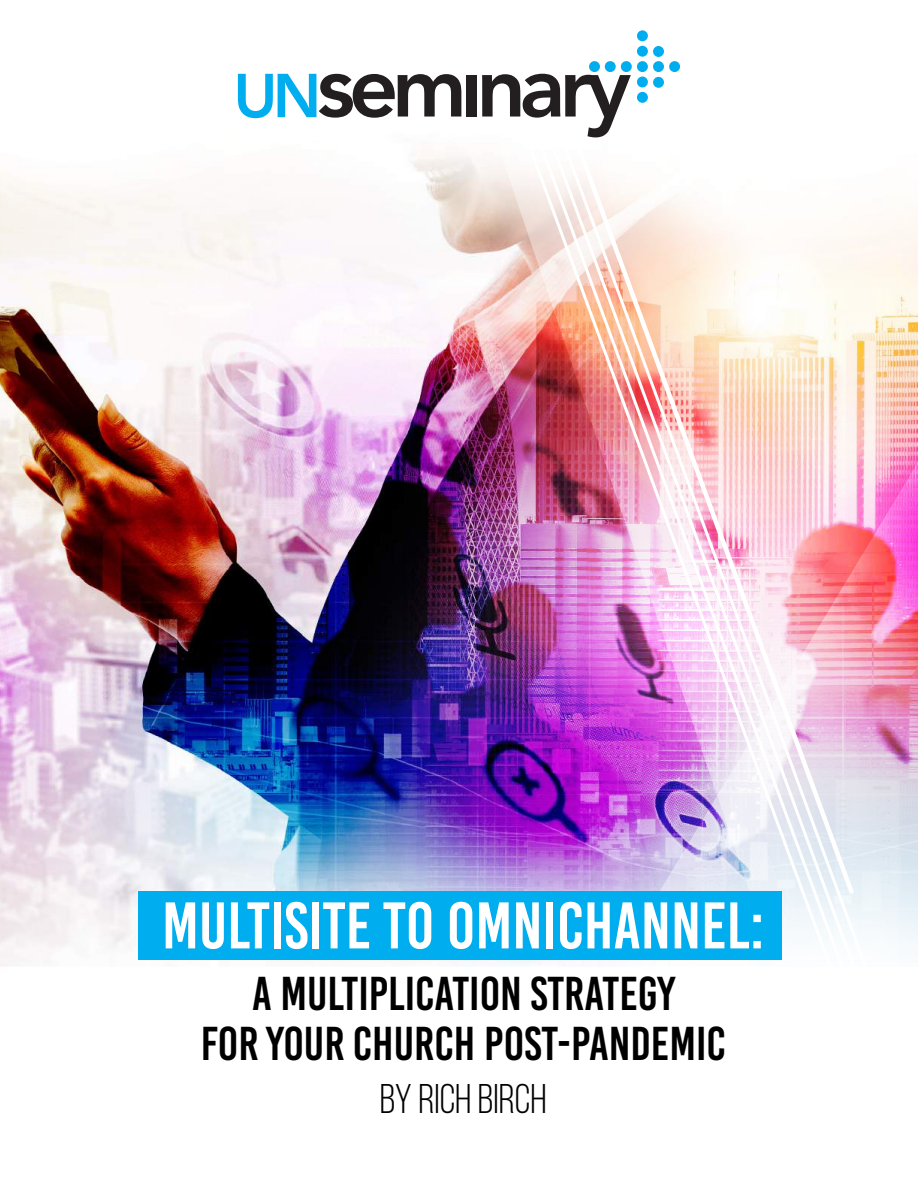
<style>
.page{position:relative;width:918px;height:1188px;background:#fff}
.page>*{position:absolute;margin:0;border:0;box-sizing:border-box;transform-origin:0 0}
.t1{font:65.7px "Bebas Kai";color:#fff}
.t2{font:47.4px/49.9px "Bebas Kai";color:#000;text-align:center}
.t3{font:41.4px "Bebas Neue";color:#000}
</style>
<div class="page">
<img style="left:0;top:73px;width:442px;height:893px">
<img style="left:378px;top:322px;width:64px;height:569px">
<img style="left:442px;top:87px;width:476px;height:804px">
<img style="left:471px;top:31px;width:390px;height:415px">
<img style="left:463px;top:446px;width:455px;height:519px">
<div style="left:589px;top:61px;width:11px;height:11px;background:#00adee;border-radius:50%"></div>
<div style="left:653px;top:61px;width:11px;height:11px;background:#00adee;border-radius:50%"></div>
<div style="left:621px;top:61px;width:11px;height:11px;background:#00adee;border-radius:50%"></div>
<div style="left:605px;top:61px;width:11px;height:11px;background:#00adee;border-radius:50%"></div>
<div style="left:669px;top:61px;width:11px;height:11px;background:#00adee;border-radius:50%"></div>
<div style="left:653px;top:77px;width:11px;height:11px;background:#00adee;border-radius:50%"></div>
<div style="left:653px;top:46px;width:11px;height:11px;background:#00adee;border-radius:50%"></div>
<div style="left:637px;top:61px;width:11px;height:11px;background:#00adee;border-radius:50%"></div>
<div style="left:637px;top:92px;width:11px;height:11px;background:#00adee;border-radius:50%"></div>
<div style="left:637px;top:77px;width:11px;height:10px;background:#00adee;border-radius:50%"></div>
<div style="left:637px;top:30px;width:11px;height:11px;background:#00adee;border-radius:50%"></div>
<div style="left:637px;top:46px;width:11px;height:11px;background:#00adee;border-radius:50%"></div>
<svg style="left:238px;top:74px;width:223px;height:44px"></svg>
<div style="left:466px;top:75px;width:11px;height:42px;background:#231f20"></div>
<svg style="left:482px;top:74px;width:149px;height:63px"></svg>
<div style="left:138px;top:891px;width:644px;height:69px;background:#00adee"></div>
<h1 class="t1" style="left:162px;top:890px;width:604px">MULTISITE TO OMNICHANNEL:</h1>
<p class="t2" style="left:201px;top:969px;width:527px">A MULTIPLICATION STRATEGY<br>FOR YOUR CHURCH POST-PANDEMIC</p>
<p class="t3" style="left:380px;top:1077px;width:168px">BY RICH BIRCH</p>
</div>
